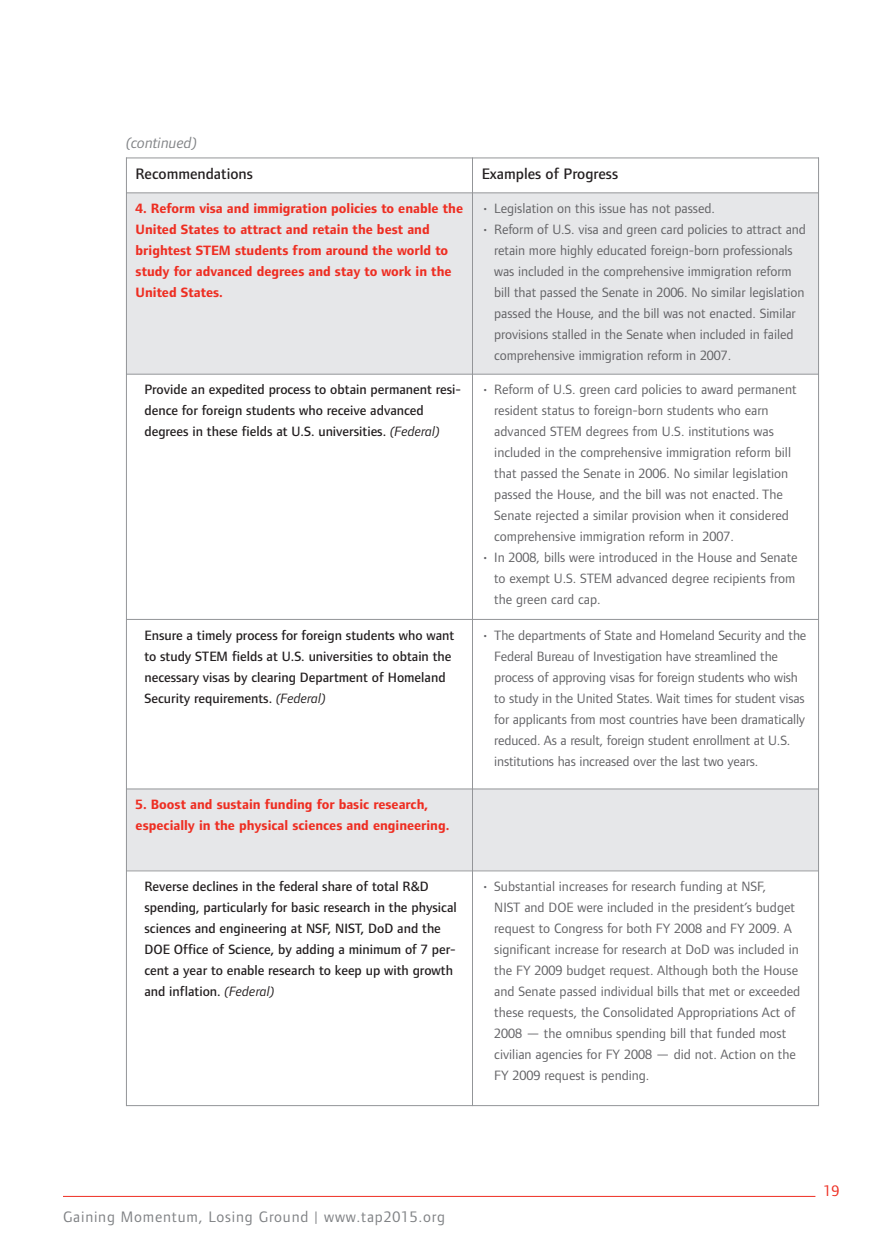
<style>
.page{position:relative;width:882px;height:1260px;background:#fff}
.page>*{position:absolute;margin:0;border:0;box-sizing:border-box;transform-origin:0 0}
.t1{font:15.75px "Foundry Form Sans";letter-spacing:.05em;color:#808285}
.t2{font:500 15.75px "Foundry Form Sans";color:#231f20}
.t3{font:italic 15.75px "Foundry Form Sans";color:#808285}
.t4{font:15.75px "Foundry Form Sans";color:#ee2e22}
.t5{font:14px/21px "Foundry Form Sans";color:#636366}
.t6{font:500 14px/21px "Foundry Form Sans";color:#231f20}
.t7{font:700 14px/21px "Foundry Form Sans";color:#ee2e22}
.s1{font-weight:400;font-style:italic}
</style>
<div class="page">
<hr style="left:63px;top:1196px;width:752px;height:1px;background:#ee2e22">
<div style="left:126px;top:193px;width:346px;height:181px;background:#e6e7e9"></div>
<div style="left:472px;top:193px;width:347px;height:181px;background:#e6e7e9"></div>
<div style="left:126px;top:789px;width:346px;height:82px;background:#e6e7e9"></div>
<div style="left:472px;top:789px;width:347px;height:82px;background:#e6e7e9"></div>
<hr style="left:126px;top:158px;width:1px;height:948px;background:#939598">
<hr style="left:472px;top:158px;width:1px;height:948px;background:#939598">
<hr style="left:818px;top:158px;width:1px;height:948px;background:#939598">
<hr style="left:126px;top:158px;width:693px;height:1px;background:#939598">
<hr style="left:126px;top:192px;width:693px;height:1px;background:#939598">
<hr style="left:126px;top:374px;width:693px;height:1px;background:#939598">
<hr style="left:126px;top:619px;width:693px;height:1px;background:#939598">
<hr style="left:126px;top:789px;width:693px;height:1px;background:#939598">
<hr style="left:126px;top:870px;width:693px;height:1px;background:#939598">
<hr style="left:126px;top:1105px;width:693px;height:1px;background:#939598">
<p class="t3" style="left:126px;top:134px;width:72px">(continued)</p>
<p class="t2" style="left:136px;top:168px;width:119px">Recommendations</p>
<p class="t2" style="left:482px;top:168px;width:138px">Examples of Progress</p>
<p class="t7" style="left:136px;top:199px;width:329px">4. Reform visa and immigration policies to enable the United States to attract and retain the best and brightest STEM students from around the world to study for advanced degrees and stay to work in the United States.</p>
<p class="t5" style="left:482px;top:199px;width:235px">• Legislation on this issue has not passed.</p>
<p class="t5" style="left:494px;top:220px;width:313px;text-indent:-13px">• Reform of U.S. visa and green card policies to attract and retain more highly educated foreign-born professionals was included in the comprehensive immigration reform bill that passed the Senate in 2006. No similar legislation passed the House, and the bill was not enacted. Similar provisions stalled in the Senate when included in failed comprehensive immigration reform in 2007.</p>
<p class="t6" style="left:144px;top:380px;width:318px">Provide an expedited process to obtain permanent resi&shy;dence for foreign students who receive advanced degrees in these fields at U.S. universities. <span class="s1">(Federal)</span></p>
<p class="t5" style="left:494px;top:380px;width:304px;text-indent:-13px">• Reform of U.S. green card policies to award permanent resident status to foreign-born students who earn advanced STEM degrees from U.S. institutions was included in the comprehensive immigration reform bill that passed the Senate in 2006. No similar legislation passed the House, and the bill was not enacted. The Senate rejected a similar provision when it considered comprehensive immigration reform in 2007.</p>
<p class="t5" style="left:494px;top:548px;width:305px;text-indent:-13px">• In 2008, bills were introduced in the House and Senate to exempt U.S. STEM advanced degree recipients from the green card cap.</p>
<p class="t6" style="left:144px;top:626px;width:311px">Ensure a timely process for foreign students who want to study STEM fields at U.S. universities to obtain the necessary visas by clearing Department of Homeland Security requirements. <span class="s1">(Federal)</span></p>
<p class="t5" style="left:494px;top:626px;width:314px;text-indent:-13px">• The departments of State and Homeland Security and the Federal Bureau of Investigation have streamlined the process of approving visas for foreign students who wish to study in the United States. Wait times for student visas for applicants from most countries have been dramatically reduced. As a result, foreign student enrollment at U.S. institutions has increased over the last two years.</p>
<p class="t7" style="left:136px;top:795px;width:315px">5. Boost and sustain funding for basic research, especially in the physical sciences and engineering.</p>
<p class="t6" style="left:144px;top:877px;width:314px">Reverse declines in the federal share of total R&amp;D spending, particularly for basic research in the physical sciences and engineering at NSF, NIST, DoD and the DOE Office of Science, by adding a minimum of 7 per&shy;cent a year to enable research to keep up with growth and inflation. <span class="s1">(Federal)</span></p>
<p class="t5" style="left:494px;top:877px;width:308px;text-indent:-13px">• Substantial increases for research funding at NSF,<br>NIST and DOE were included in the president’s budget request to Congress for both FY 2008 and FY 2009. A significant increase for research at DoD was included in the FY 2009 budget request. Although both the House and Senate passed individual bills that met or exceeded these requests, the Consolidated Appropriations Act of 2008 — the omnibus spending bill that funded most civilian agencies for FY 2008 — did not. Action on the FY 2009 request is pending.</p>
<p class="t1" style="left:63px;top:1210px;width:383px">Gaining Momentum, Losing Ground | www.tap2015.org</p>
<p class="t4" style="left:824px;top:1185px;width:17px">19</p>
</div>
